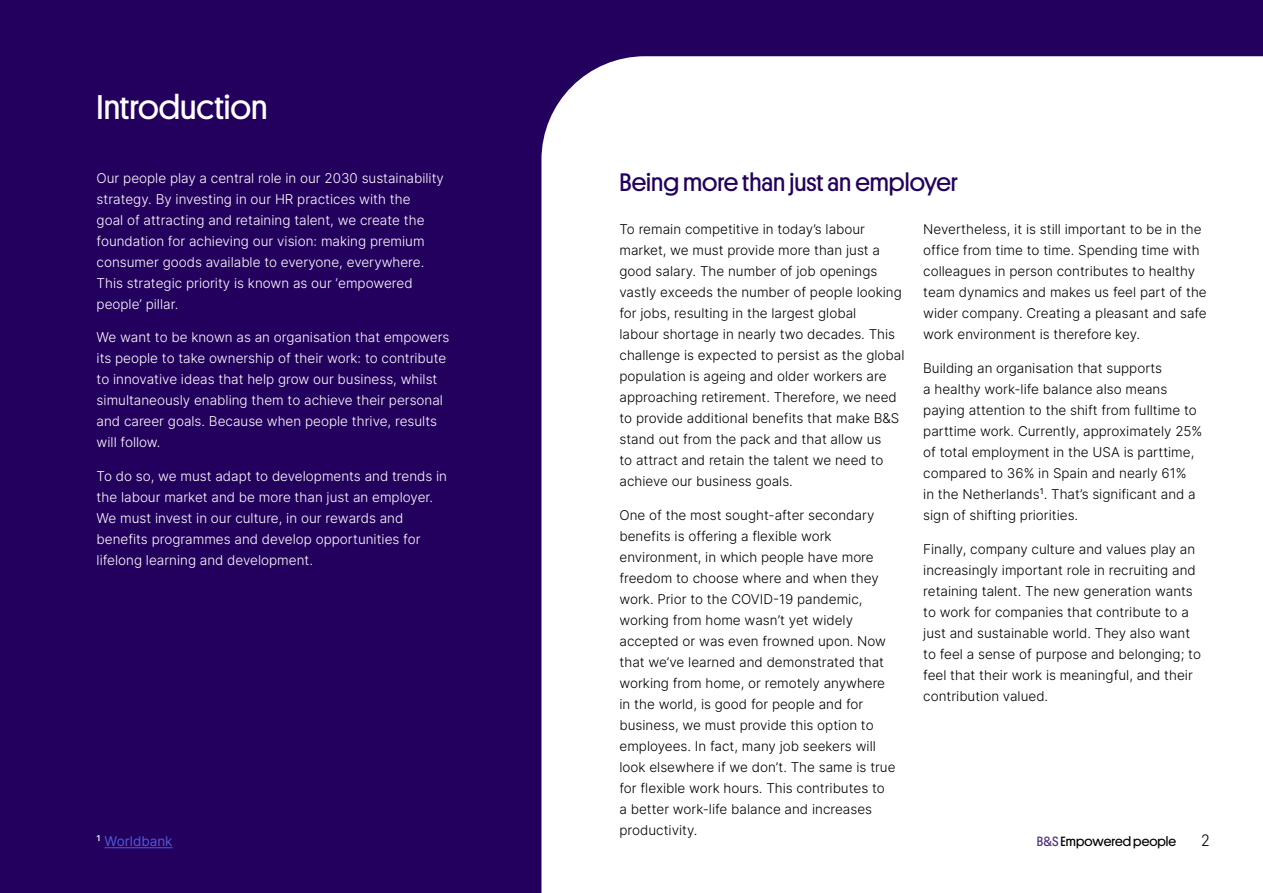
<style>
.page{position:relative;width:1263px;height:893px;background:#24005e}
.page>*{position:absolute;margin:0;border:0;box-sizing:border-box;transform-origin:0 0}
.t1{font:34.5px "Platform";color:#fff}
.t2{font:25.5px "Platform";color:#24005e}
.t3{font:300 16.5px "Platform";color:#000}
.t4{font:13.5px/21px "Inter";color:#000}
.t5{font:13.5px/21px "Inter";color:#fff}
.t6{font:13.5px "Platform";color:#000}
.t7{font:100 13.5px "Inter";color:#4f5cd6}
.s1{color:#fff}
.s2{color:#50337e}
</style>
<div class="page">
<div style="left:541px;top:56px;width:722px;height:837px;background:#fff"></div>
<hr style="left:105px;top:847px;width:68px;height:1px;background:#4f5cd6">
<h1 class="t1" style="left:97px;top:82px;width:173px">Introduction</h1>
<p class="t5" style="left:97px;top:167px;width:349px">Our people play a central role in our 2030 sustainability strategy. By investing in our HR practices with the<br>goal of attracting and retaining talent, we create the foundation for achieving our vision: making premium consumer goods available to everyone, everywhere.<br>This strategic priority is known as our ‘empowered people’ pillar.</p>
<p class="t5" style="left:97px;top:327px;width:354px">We want to be known as an organisation that empowers its people to take ownership of their work: to contribute to innovative ideas that help grow our business, whilst simultaneously enabling them to achieve their personal and career goals. Because when people thrive, results will follow.</p>
<p class="t5" style="left:97px;top:465px;width:352px">To do so, we must adapt to developments and trends in the labour market and be more than just an employer.<br>We must invest in our culture, in our rewards and benefits programmes and develop opportunities for lifelong learning and development.</p>
<p class="t7" style="left:97px;top:831px;width:78px"><span class="s1">¹</span> Worldbank</p>
<h2 class="t2" style="left:619px;top:163px;width:340px">Being more than just an employer</h2>
<p class="t4" style="left:619px;top:218px;width:286px">To remain competitive in today’s labour market, we must provide more than just a good salary. The number of job openings vastly exceeds the number of people looking for jobs, resulting in the largest global<br>labour shortage in nearly two decades. This challenge is expected to persist as the global population is ageing and older workers are approaching retirement. Therefore, we need to provide additional benefits that make B&amp;S stand out from the pack and that allow us<br>to attract and retain the talent we need to achieve our business goals.</p>
<p class="t4" style="left:619px;top:504px;width:278px">One of the most sought-after secondary benefits is offering a flexible work environment, in which people have more freedom to choose where and when they work. Prior to the COVID-19 pandemic, working from home wasn’t yet widely accepted or was even frowned upon. Now that we’ve learned and demonstrated that working from home, or remotely anywhere in the world, is good for people and for business, we must provide this option to employees. In fact, many job seekers will look elsewhere if we don’t. The same is true for flexible work hours. This contributes to a better work-life balance and increases productivity.</p>
<p class="t4" style="left:923px;top:219px;width:285px">Nevertheless, it is still important to be in the office from time to time. Spending time with colleagues in person contributes to healthy team dynamics and makes us feel part of the wider company. Creating a pleasant and safe work environment is therefore key.</p>
<p class="t4" style="left:923px;top:357px;width:281px">Building an organisation that supports<br>a healthy work-life balance also means paying attention to the shift from fulltime to parttime work. Currently, approximately 25% of total employment in the USA is parttime, compared to 36% in Spain and nearly 61%<br>in the Netherlands¹. That’s significant and a sign of shifting priorities.</p>
<p class="t4" style="left:923px;top:538px;width:279px">Finally, company culture and values play an increasingly important role in recruiting and retaining talent. The new generation wants to work for companies that contribute to a just and sustainable world. They also want to feel a sense of purpose and belonging; to feel that their work is meaningful, and their contribution valued.</p>
<p class="t6" style="left:1037px;top:832px;width:141px"><span class="s2">B&amp;S</span> Empowered people</p>
<p class="t3" style="left:1202px;top:828px;width:9px">2</p>
</div>
